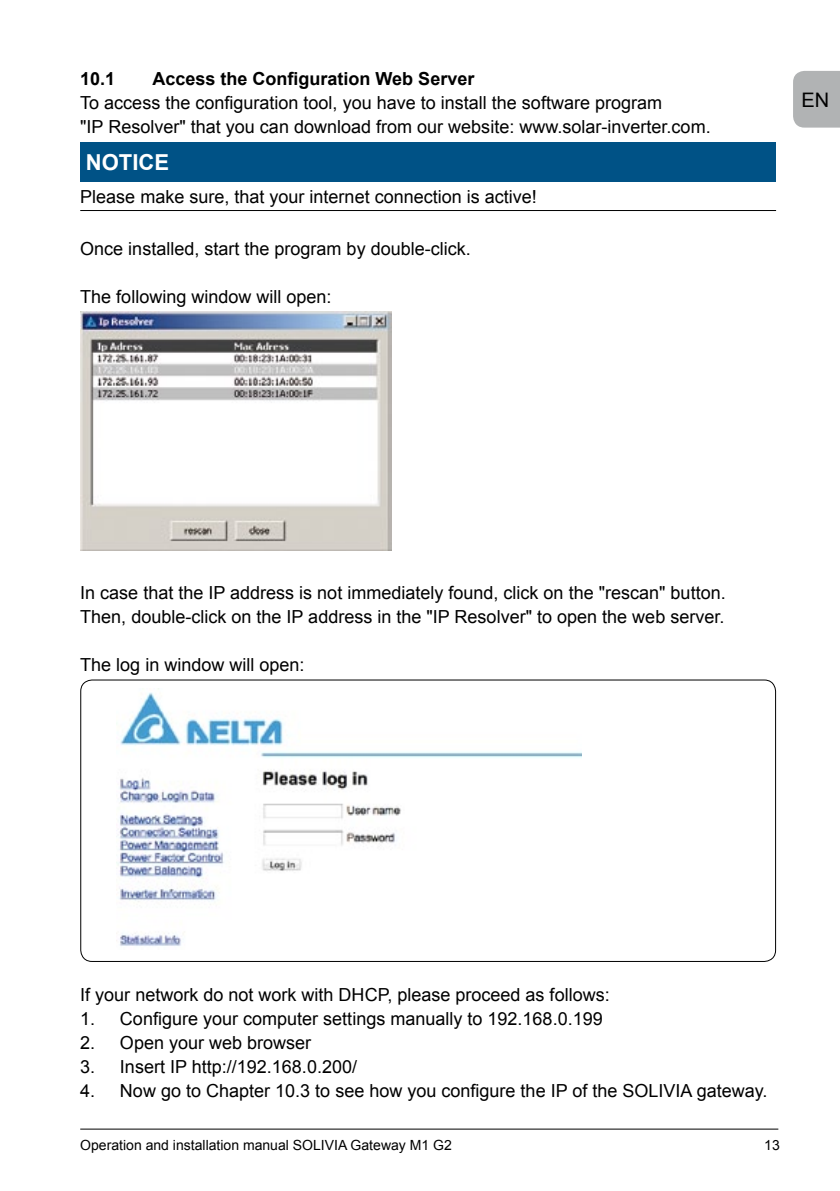
<style>
.page{position:relative;width:840px;height:1191px;background:#fff}
.page>*{position:absolute;margin:0;border:0;box-sizing:border-box;transform-origin:0 0}
.t1{font:700 22px "Arial";color:#fff}
.t2{font:20px "Arial";color:#000}
.t3{font:18px/24px "Arial";color:#000}
.t4{font:700 18px "Arial";color:#000}
.t5{font:14px "Arial";color:#000}
</style>
<div class="page">
<div style="left:793px;top:71px;width:46px;height:57px;background:#b1b3b4"></div>
<hr style="left:80px;top:1128px;width:697px;height:1px;background:#000">
<div style="left:80px;top:142px;width:695px;height:39px;background:#005286"></div>
<hr style="left:80px;top:210px;width:695px;height:1px;background:#000">
<img style="left:80px;top:311px;width:311px;height:239px">
<img style="left:116px;top:688px;width:465px;height:258px">
<p class="t4" style="left:80px;top:67px;width:37px">10.1</p>
<p class="t4" style="left:152px;top:67px;width:323px">Access the Configuration Web Server</p>
<p class="t3" style="left:80px;top:91px;width:631px">To access the configuration tool, you have to install the software program<br>"IP Resolver" that you can download from our website: www.solar-inverter.com.</p>
<p class="t1" style="left:86px;top:148px;width:85px">NOTICE</p>
<p class="t3" style="left:80px;top:184px;width:458px">Please make sure, that your internet connection is active!</p>
<p class="t3" style="left:80px;top:236px;width:392px">Once installed, start the program by double-click.</p>
<p class="t3" style="left:80px;top:284px;width:253px">The following window will open:</p>
<p class="t2" style="left:801px;top:86px;width:29px">EN</p>
<p class="t3" style="left:80px;top:581px;width:646px">In case that the IP address is not immediately found, click on the "rescan" button.<br>Then, double-click on the IP address in the "IP Resolver" to open the web server.</p>
<p class="t3" style="left:80px;top:653px;width:226px">The log in window will open:</p>
<p class="t3" style="left:80px;top:983px;width:530px">If your network do not work with DHCP, please proceed as follows:</p>
<p class="t3" style="left:80px;top:1007px;width:523px">1. Configure your computer settings manually to 192.168.0.199</p>
<p class="t3" style="left:80px;top:1031px;width:232px">2. Open your web browser</p>
<p class="t3" style="left:80px;top:1055px;width:278px">3. Insert IP http://192.168.0.200/</p>
<p class="t3" style="left:80px;top:1079px;width:688px">4. Now go to Chapter 10.3 to see how you configure the IP of the SOLIVIA gateway.</p>
<p class="t5" style="left:80px;top:1136px;width:373px">Operation and installation manual SOLIVIA Gateway M1 G2</p>
<p class="t5" style="left:763px;top:1136px;width:17px">13</p>
</div>
